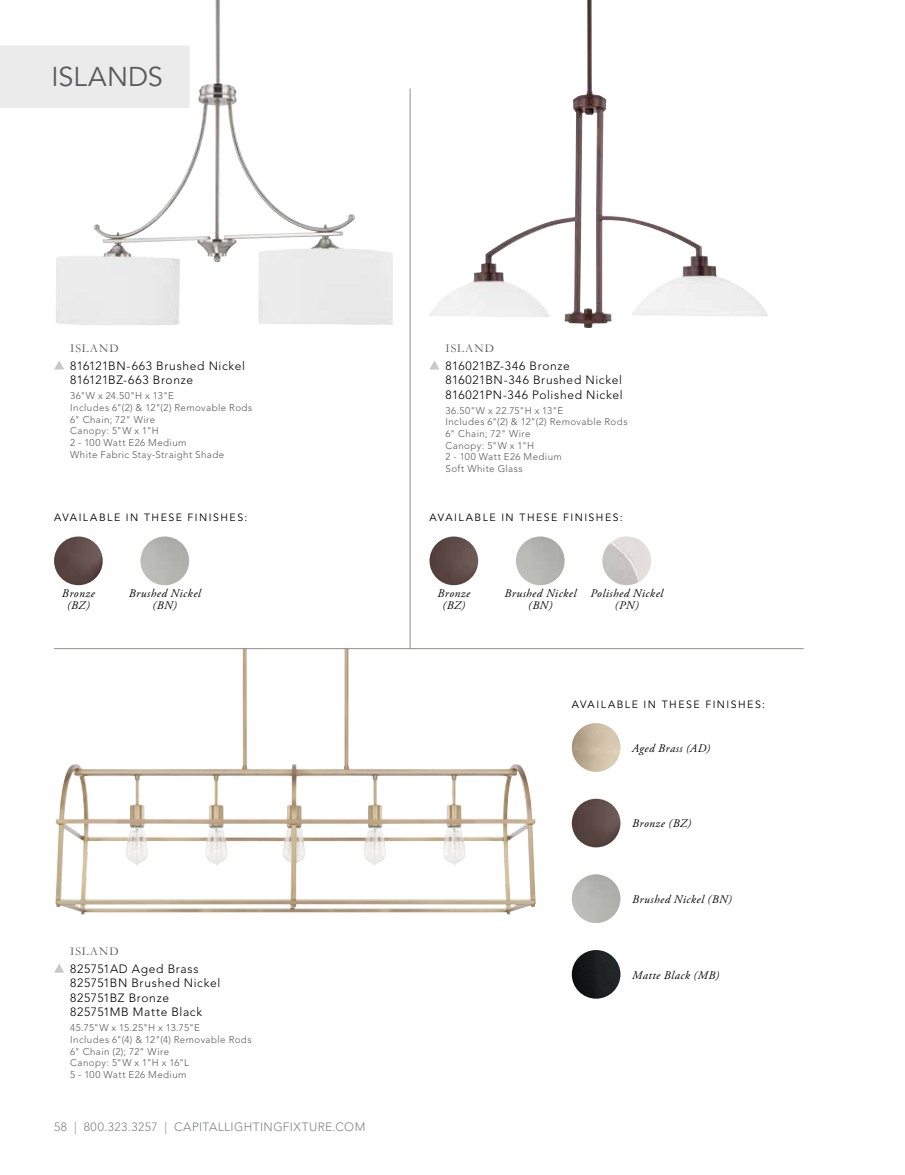
<style>
.page{position:relative;width:905px;height:1175px;background:#fff}
.page>*{position:absolute;margin:0;border:0;box-sizing:border-box;transform-origin:0 0}
.t1{font:27px "Avenir LT Std";color:#58595b}
.t2{font:300 12px/14.4px "Avenir LT Std";letter-spacing:.055em;color:#000}
.t3{font:300 12px "Avenir LT Std";letter-spacing:.035em;color:#808285}
.t4{font:12px "Garamond";letter-spacing:.08em;color:#58595b}
.t5{font:italic 11.7px/12px "Adobe Garamond Pro";letter-spacing:.045em;color:#000;text-align:center}
.t6{font:10.5px "Avenir LT Std";letter-spacing:.145em;color:#000}
.t7{font:300 9.75px/11.7px "Avenir LT Std";letter-spacing:.045em;color:#58595b}
</style>
<div class="page">
<hr style="left:409px;top:88px;width:1px;height:560px;background:#908e88">
<img style="left:56px;top:0;width:337px;height:325px">
<svg style="left:54px;top:964px;width:10px;height:8px"></svg>
<svg style="left:430px;top:361px;width:9px;height:8px"></svg>
<svg style="left:54px;top:361px;width:10px;height:8px"></svg>
<img style="left:55px;top:649px;width:481px;height:265px">
<hr style="left:54px;top:648px;width:749px;height:1px;background:#908e88">
<img style="left:602px;top:536px;width:49px;height:49px;border-radius:24px">
<img style="left:516px;top:536px;width:48px;height:49px;border-radius:24px">
<img style="left:429px;top:536px;width:49px;height:49px;border-radius:24px">
<img style="left:140px;top:536px;width:49px;height:49px;border-radius:24px">
<img style="left:54px;top:536px;width:49px;height:49px;border-radius:24px">
<img style="left:572px;top:723px;width:48px;height:48px;border-radius:24px">
<img style="left:572px;top:798px;width:48px;height:49px;border-radius:24px">
<img style="left:572px;top:874px;width:48px;height:49px;border-radius:24px">
<img style="left:572px;top:950px;width:48px;height:48px;border-radius:24px">
<img style="left:429px;top:0;width:339px;height:328px">
<div style="left:0;top:46px;width:190px;height:62px;background:#ebebec"></div>
<h1 class="t1" style="left:51px;top:61px;width:113px">ISLANDS</h1>
<p class="t4" style="left:70px;top:340px;width:50px">ISLAND</p>
<p class="t2" style="left:70px;top:358px;width:176px">816121BN-663 Brushed Nickel<br>816121BZ-663 Bronze</p>
<p class="t7" style="left:70px;top:390px;width:183px">36"W x 24.50"H x 13"E<br>Includes 6"(2) &amp; 12"(2) Removable Rods<br>6" Chain; 72" Wire<br>Canopy: 5"W x 1"H<br>2 - 100 Watt E26 Medium<br>White Fabric Stay-Straight Shade</p>
<p class="t6" style="left:54px;top:511px;width:195px">AVAILABLE IN THESE FINISHES:</p>
<p class="t5" style="left:62px;top:588px;width:34px">Bronze (BZ)</p>
<p class="t5" style="left:129px;top:588px;width:73px">Brushed Nickel (BN)</p>
<p class="t4" style="left:70px;top:943px;width:50px">ISLAND</p>
<p class="t2" style="left:70px;top:961px;width:151px">825751AD Aged Brass<br>825751BN Brushed Nickel<br>825751BZ Bronze<br>825751MB Matte Black</p>
<p class="t7" style="left:70px;top:1022px;width:183px">45.75"W x 15.25"H x 13.75"E<br>Includes 6"(4) &amp; 12"(4) Removable Rods<br>6" Chain (2); 72" Wire<br>Canopy: 5"W x 1"H x 16"L<br>5 - 100 Watt E26 Medium</p>
<p class="t3" style="left:54px;top:1119px;width:313px">58 | 800.323.3257 | CAPITALLIGHTINGFIXTURE.COM</p>
<p class="t4" style="left:445px;top:340px;width:50px">ISLAND</p>
<p class="t2" style="left:445px;top:358px;width:179px">816021BZ-346 Bronze<br>816021BN-346 Brushed Nickel<br>816021PN-346 Polished Nickel</p>
<p class="t7" style="left:445px;top:404px;width:183px">36.50"W x 22.75"H x 13"E<br>Includes 6"(2) &amp; 12"(2) Removable Rods<br>6" Chain; 72" Wire<br>Canopy: 5"W x 1"H<br>2 - 100 Watt E26 Medium<br>Soft White Glass</p>
<p class="t6" style="left:429px;top:511px;width:195px">AVAILABLE IN THESE FINISHES:</p>
<p class="t5" style="left:437px;top:588px;width:34px">Bronze (BZ)</p>
<p class="t5" style="left:504px;top:588px;width:73px">Brushed Nickel (BN)</p>
<p class="t5" style="left:590px;top:588px;width:74px">Polished Nickel (PN)</p>
<p class="t6" style="left:572px;top:698px;width:195px">AVAILABLE IN THESE FINISHES:</p>
<p class="t5" style="left:632px;top:742px;width:80px">Aged Brass (AD)</p>
<p class="t5" style="left:632px;top:818px;width:61px">Bronze (BZ)</p>
<p class="t5" style="left:632px;top:893px;width:101px">Brushed Nickel (BN)</p>
<p class="t5" style="left:632px;top:969px;width:89px">Matte Black (MB)</p>
</div>
